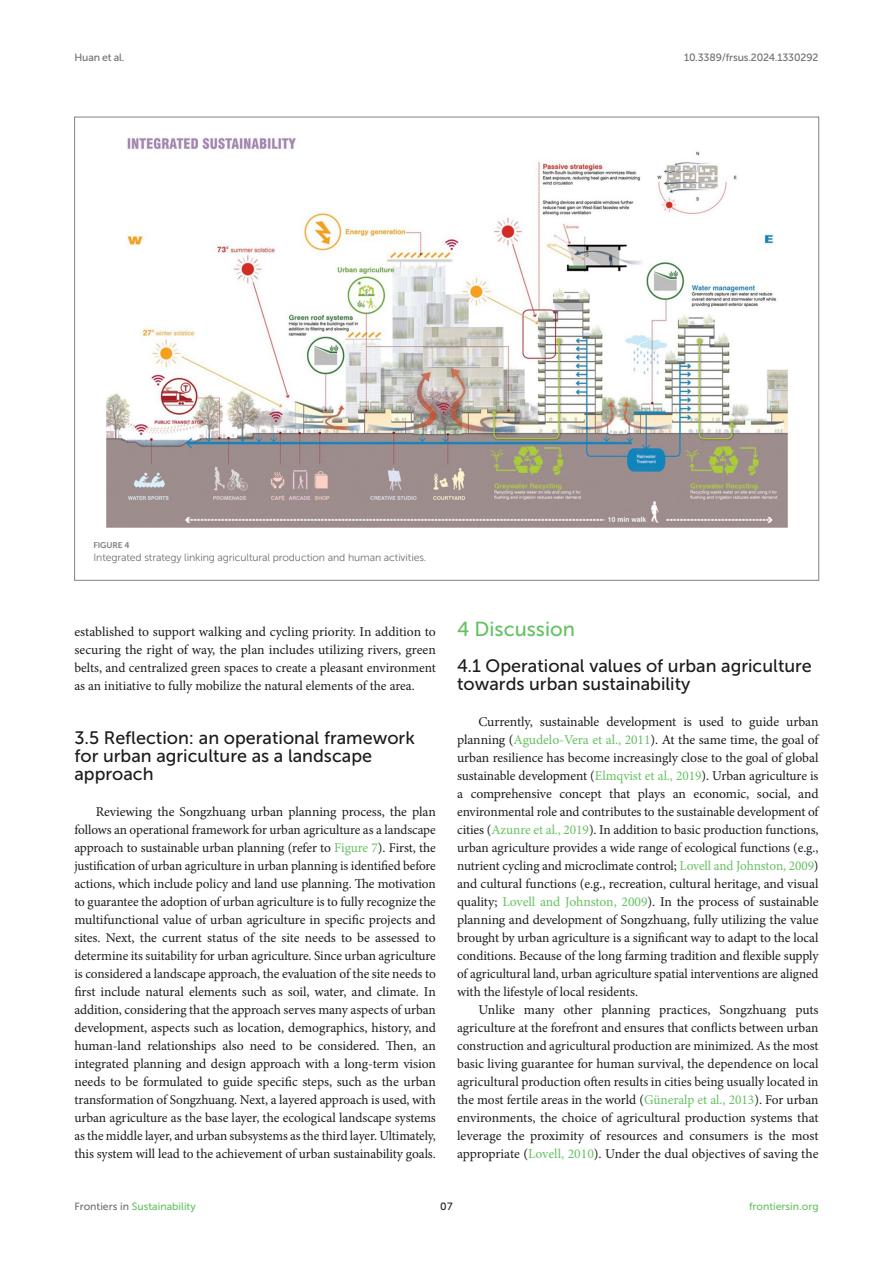
<style>
.page{position:relative;width:893px;height:1263px;background:#fff}
.page>*{position:absolute;margin:0;border:0;box-sizing:border-box;transform-origin:0 0}
.HEAD_1{font:20.25px "Museo Sans 500";color:#65c161}
.HEAD_2{font:18px/18px "Museo Sans 500";color:#1b1c1b}
.HEAD_2_after_HEAD_1{font:18px/18px "Museo Sans 500";color:#1b1c1b}
.TEXT_FLUSH{font:13.5px/18px "Minion Pro";letter-spacing:-.005em;color:#1b1c1b;text-align:justify}
.TEXT{font:13.5px/18px "Minion Pro";color:#1b1c1b;text-align:justify}
.FIG_LEG{font:10.5px "Museo Sans 300";letter-spacing:-.01em;color:#706f70}
.t1{font:10.5px "Museo Sans 500";color:#65c161}
.t2{font:10.5px "Museo Sans 500";letter-spacing:-.015em;color:#706f70}
.t3{font:10.5px "Museo Sans 500";color:#1b1c1b}
.FIG_HD{font:8.25px "Museo Sans 700";letter-spacing:-.01em;color:#7e7f7f}
.s1{color:#65c161}
.s2{color:#706f70}
</style>
<div class="page">
<img style="left:106px;top:137px;width:682px;height:391px">
<p class="t2" style="left:74px;top:51px;width:52px">Huan et al.</p>
<p class="t2" style="left:684px;top:51px;width:136px">10.3389/frsus.2024.1330292</p>
<p class="FIG_HD" style="left:94px;top:540px;width:37px">FIGURE 4</p>
<p class="FIG_LEG" style="left:94px;top:552px;width:334px">Integrated strategy linking agricultural production and human activities.</p>
<p class="TEXT_FLUSH" style="left:74px;top:623px;width:363px">established to support walking and cycling priority. In addition to securing the right of way, the plan includes utilizing rivers, green belts, and centralized green spaces to create a pleasant environment as an initiative to fully mobilize the natural elements of the area.</p>
<p class="HEAD_2" style="left:74px;top:729px;width:342px">3.5 Reflection: an operational framework for urban agriculture as a landscape approach</p>
<p class="TEXT_FLUSH" style="left:74px;top:803px;width:363px;text-indent:21px">Reviewing the Songzhuang urban planning process, the plan follows an operational framework for urban agriculture as a landscape approach to sustainable urban planning (refer to <span class="s1">Figure 7</span>). First, the justification of urban agriculture in urban planning is identified before actions, which include policy and land use planning. The motivation to guarantee the adoption of urban agriculture is to fully recognize the multifunctional value of urban agriculture in specific projects and sites. Next, the current status of the site needs to be assessed to determine its suitability for urban agriculture. Since urban agriculture is considered a landscape approach, the evaluation of the site needs to first include natural elements such as soil, water, and climate. In addition, considering that the approach serves many aspects of urban development, aspects such as location, demographics, history, and human-land relationships also need to be considered. Then, an integrated planning and design approach with a long-term vision needs to be formulated to guide specific steps, such as the urban transformation of Songzhuang. Next, a layered approach is used, with urban agriculture as the base layer, the ecological landscape systems as the middle layer, and urban subsystems as the third layer. Ultimately, this system will lead to the achievement of urban sustainability goals.</p>
<p class="HEAD_1" style="left:457px;top:618px;width:119px">4 Discussion</p>
<p class="HEAD_2_after_HEAD_1" style="left:457px;top:657px;width:356px">4.1 Operational values of urban agriculture towards urban sustainability</p>
<p class="TEXT_FLUSH" style="left:457px;top:713px;width:363px;text-indent:21px">Currently, sustainable development is used to guide urban planning (<span class="s1">Agudelo-Vera et al., 2011</span>). At the same time, the goal of urban resilience has become increasingly close to the goal of global sustainable development (<span class="s1">Elmqvist et al., 2019</span>). Urban agriculture is a comprehensive concept that plays an economic, social, and environmental role and contributes to the sustainable development of cities (<span class="s1">Azunre et al., 2019</span>). In addition to basic production functions, urban agriculture provides a wide range of ecological functions (e.g., nutrient cycling and microclimate control; <span class="s1">Lovell and Johnston, 2009</span>) and cultural functions (e.g., recreation, cultural heritage, and visual quality; <span class="s1">Lovell and Johnston, 2009</span>). In the process of sustainable planning and development of Songzhuang, fully utilizing the value brought by urban agriculture is a significant way to adapt to the local conditions. Because of the long farming tradition and flexible supply of agricultural land, urban agriculture spatial interventions are aligned with the lifestyle of local residents.</p>
<p class="TEXT" style="left:457px;top:1001px;width:363px;text-indent:21px">Unlike many other planning practices, Songzhuang puts agriculture at the forefront and ensures that conflicts between urban construction and agricultural production are minimized. As the most basic living guarantee for human survival, the dependence on local agricultural production often results in cities being usually located in the most fertile areas in the world (<span class="s1">Güneralp et al., 2013</span>). For urban environments, the choice of agricultural production systems that leverage the proximity of resources and consumers is the most appropriate (<span class="s1">Lovell, 2010</span>). Under the dual objectives of saving the</p>
<p class="t1" style="left:74px;top:1200px;width:123px"><span class="s2">Frontiers in</span> Sustainability</p>
<p class="t3" style="left:440px;top:1200px;width:14px">07</p>
<p class="t1" style="left:749px;top:1200px;width:71px">frontiersin.org</p>
</div>
